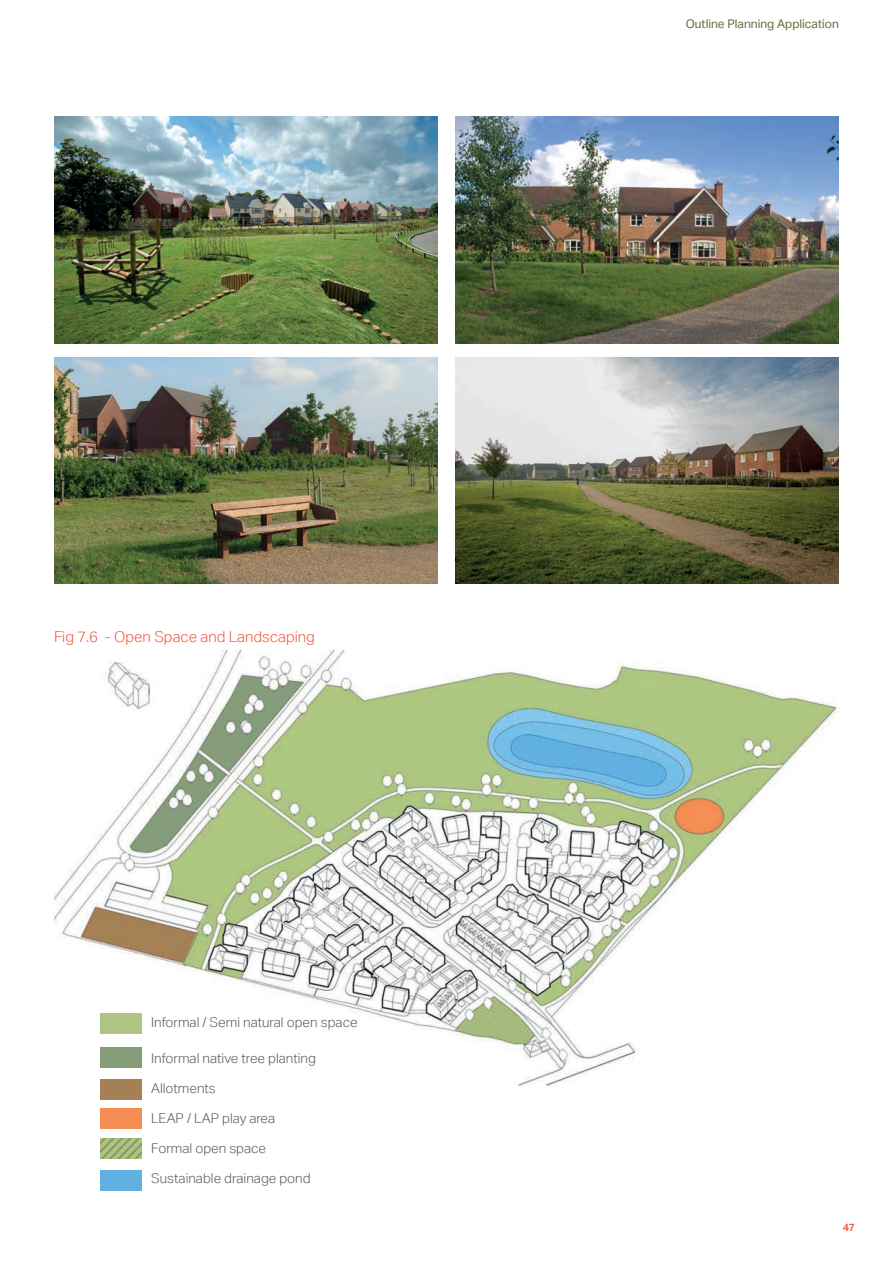
<style>
.page{position:relative;width:893px;height:1263px;background:#fff}
.page>*{position:absolute;margin:0;border:0;box-sizing:border-box;transform-origin:0 0}
.t1{font:300 15px "Aktiv Grotesk";color:#f0563b}
.t2{font:300 13.5px "Aktiv Grotesk";color:#57585a}
.t3{font:12px "Aktiv Grotesk";color:#5d6f39}
.t4{font:700 12px "Mr Eaves XL San OT";color:#f0563b}
</style>
<div class="page">
<img style="left:54px;top:583px;width:785px;height:526px">
<img style="left:100px;top:1138px;width:42px;height:20px">
<div style="left:100px;top:1013px;width:42px;height:20px;background:#aec581"></div>
<div style="left:100px;top:1047px;width:42px;height:20px;background:#869d79"></div>
<div style="left:100px;top:1079px;width:42px;height:20px;background:#a57f55"></div>
<div style="left:100px;top:1109px;width:42px;height:20px;background:#f68d55"></div>
<div style="left:100px;top:1170px;width:42px;height:20px;background:#60b1e2"></div>
<img style="left:455px;top:117px;width:384px;height:226px">
<img style="left:54px;top:117px;width:383px;height:226px">
<img style="left:455px;top:357px;width:384px;height:226px">
<img style="left:54px;top:357px;width:383px;height:226px">
<p class="t1" style="left:54px;top:628px;width:262px">Fig 7.6 - Open Space and Landscaping</p>
<p class="t2" style="left:151px;top:1014px;width:208px">Informal / Semi natural open space</p>
<p class="t2" style="left:151px;top:1050px;width:166px">Informal native tree planting</p>
<p class="t2" style="left:151px;top:1080px;width:66px">Allotments</p>
<p class="t2" style="left:151px;top:1110px;width:126px">LEAP / LAP play area</p>
<p class="t2" style="left:151px;top:1140px;width:116px">Formal open space</p>
<p class="t2" style="left:151px;top:1170px;width:161px">Sustainable drainage pond</p>
<p class="t3" style="left:686px;top:17px;width:155px">Outline Planning Application</p>
<p class="t4" style="left:843px;top:1221px;width:13px">47</p>
</div>
